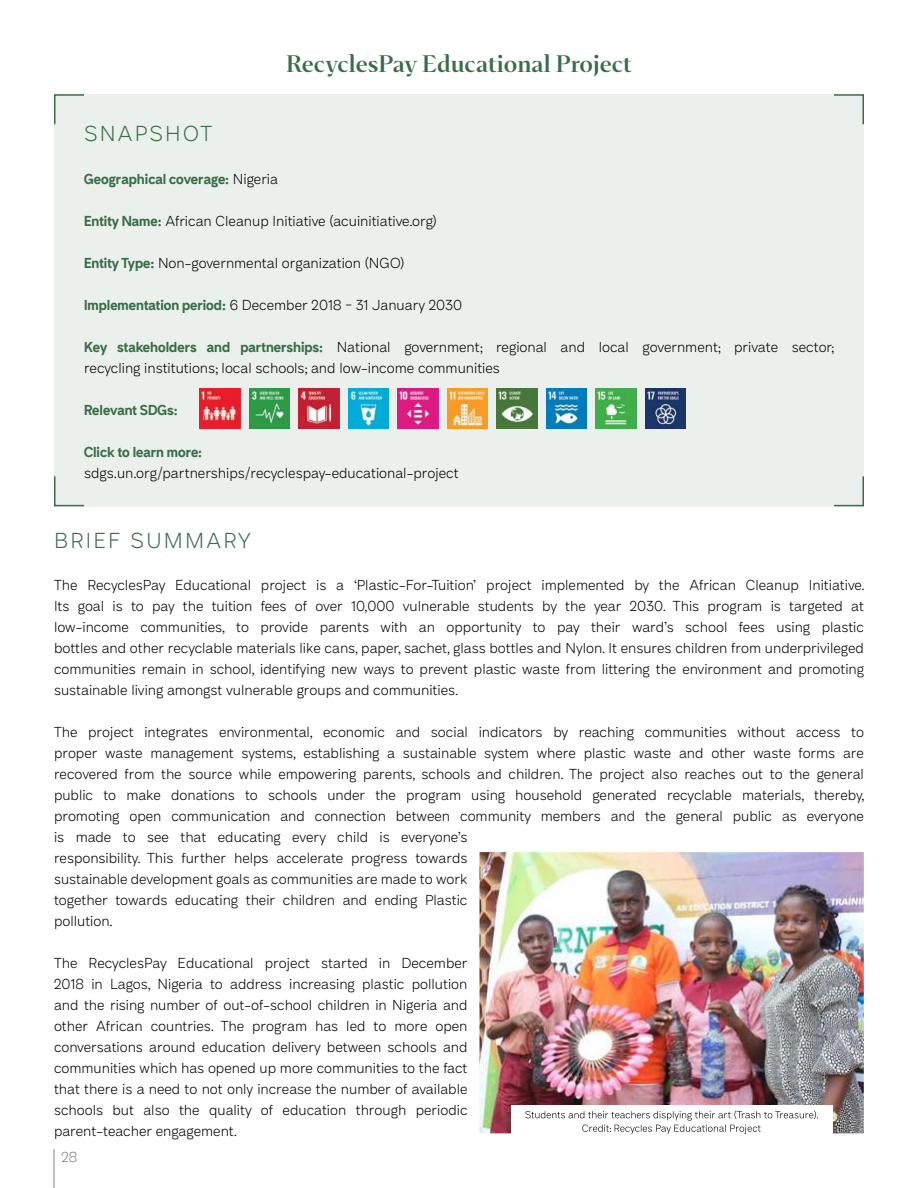
<style>
.page{position:relative;width:918px;height:1188px;background:#fff}
.page>*{position:absolute;margin:0;border:0;box-sizing:border-box;transform-origin:0 0}
.t1{font:500 22.5px "Abstract";color:#386d47}
.t2{font:22.5px "Compita";letter-spacing:.1em;color:#386d47}
.t3{font:15px/21px "Compita";color:#000;text-align:justify}
.t4{font:700 15px "Compita";color:#386d47}
.t5{font:15px "Compita";color:#808080}
.s1{font-weight:400;color:#000}
.s2{font-weight:700;color:#386d47}
</style>
<div class="page">
<hr style="left:54px;top:1149px;width:1px;height:39px;background:#808080">
<div style="left:54px;top:94px;width:810px;height:412px;background:#ebf0ec"></div>
<svg style="left:54px;top:94px;width:30px;height:31px"></svg>
<svg style="left:54px;top:476px;width:32px;height:31px"></svg>
<svg style="left:832px;top:476px;width:32px;height:31px"></svg>
<svg style="left:834px;top:94px;width:30px;height:31px"></svg>
<img style="left:200px;top:389px;width:40px;height:40px">
<img style="left:398px;top:389px;width:40px;height:40px">
<img style="left:299px;top:389px;width:40px;height:40px">
<img style="left:645px;top:389px;width:41px;height:40px">
<img style="left:497px;top:389px;width:40px;height:40px">
<img style="left:249px;top:389px;width:41px;height:40px">
<img style="left:447px;top:389px;width:41px;height:40px">
<img style="left:348px;top:389px;width:41px;height:40px">
<img style="left:546px;top:389px;width:41px;height:40px">
<img style="left:596px;top:389px;width:40px;height:40px">
<img style="left:479px;top:852px;width:385px;height:282px">
<div style="left:511px;top:1106px;width:321px;height:30px;background:#fff"></div>
<svg style="left:525px;top:1110px;width:293px;height:24px"></svg>
<h1 class="t1" style="left:286px;top:49px;width:347px">RecyclesPay Educational Project</h1>
<h1 class="t2" style="left:84px;top:121px;width:130px">SNAPSHOT</h1>
<p class="t4" style="left:84px;top:170px;width:196px">Geographical coverage: <span class="s1">Nigeria</span></p>
<p class="t3" style="left:84px;top:211px;width:354px"><span class="s2">Entity Name:</span> African Cleanup Initiative (acuinitiative.org)</p>
<p class="t3" style="left:84px;top:253px;width:322px"><span class="s2">Entity Type:</span> Non-governmental organization (NGO)</p>
<p class="t3" style="left:84px;top:295px;width:380px"><span class="s2">Implementation period:</span> 6 December 2018 - 31 January 2030</p>
<p class="t3" style="left:84px;top:337px;width:752px"><span class="s2">Key stakeholders and partnerships:</span> National government; regional and local government; private sector; recycling institutions; local schools; and low-income communities</p>
<p class="t4" style="left:84px;top:401px;width:95px">Relevant SDGs:</p>
<p class="t4" style="left:84px;top:443px;width:120px">Click to learn more:</p>
<p class="t3" style="left:84px;top:463px;width:376px">sdgs.un.org/partnerships/recyclespay-educational-project</p>
<h1 class="t2" style="left:54px;top:527px;width:198px">BRIEF SUMMARY</h1>
<p class="t3" style="left:54px;top:575px;width:812px">The RecyclesPay Educational project is a ‘Plastic-For-Tuition’ project implemented by the African Cleanup Initiative.<br>Its goal is to pay the tuition fees of over 10,000 vulnerable students by the year 2030. This program is targeted at low-income communities, to provide parents with an opportunity to pay their ward’s school fees using plastic bottles and other recyclable materials like cans, paper, sachet, glass bottles and Nylon. It ensures children from underprivileged communities remain in school, identifying new ways to prevent plastic waste from littering the environment and promoting sustainable living amongst vulnerable groups and communities.</p>
<p class="t3" style="left:54px;top:722px;width:812px;text-align:left">The project integrates environmental, economic and social indicators by reaching communities without access to proper waste management systems, establishing a sustainable system where plastic waste and other waste forms are recovered from the source while empowering parents, schools and children. The project also reaches out to the general public to make donations to schools under the program using household generated recyclable materials, thereby, promoting open communication and connection between community members and the general public as everyone is made to see that educating every child is everyone’s<br>responsibility. This further helps accelerate progress towards<br>sustainable development goals as communities are made to work<br>together towards educating their children and ending Plastic<br>pollution.</p>
<p class="t3" style="left:54px;top:953px;width:415px">The RecyclesPay Educational project started in December 2018 in Lagos, Nigeria to address increasing plastic pollution and the rising number of out-of-school children in Nigeria and other African countries. The program has led to more open conversations around education delivery between schools and communities which has opened up more communities to the fact that there is a need to not only increase the number of available schools but also the quality of education through periodic parent-teacher engagement.</p>
<p class="t5" style="left:62px;top:1148px;width:17px">28</p>
</div>
